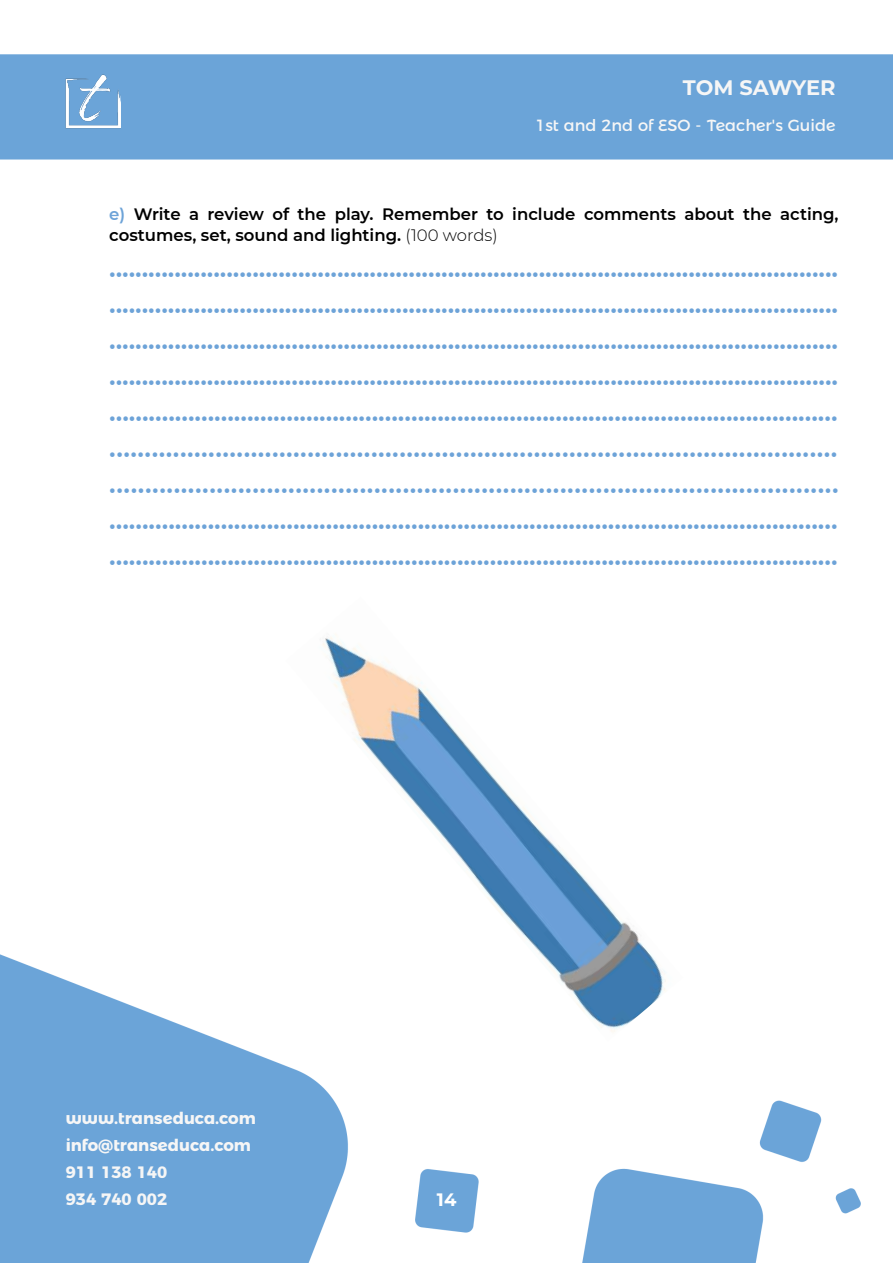
<style>
.page{position:relative;width:893px;height:1263px;background:#fff}
.page>*{position:absolute;margin:0;border:0;box-sizing:border-box;transform-origin:0 0}
.t1{font:600 27px/36px "Montserrat";color:#6da3d8;text-align:justify}
.t2{font:700 21px "Montserrat";letter-spacing:-.005em;color:#f6f6f6}
.t3{font:700 18px "Montserrat";color:#fff}
.t4{font:600 16.5px/21px "Montserrat";color:#000}
.t5{font:700 16.5px/27px "Montserrat Alternates";color:#f6f6f6}
.t6{font:16.2px "Montserrat Alternates";color:#f6f6f6}
.s1{color:#6da3d8}
.s2{font-weight:300}
</style>
<div class="page">
<img style="left:0;top:54px;width:893px;height:1209px">
<img style="left:66px;top:74px;width:55px;height:66px">
<img style="left:285px;top:597px;width:398px;height:444px">
<p class="t2" style="left:683px;top:72px;width:154px">TOM SAWYER</p>
<p class="t6" style="left:535px;top:112px;width:302px">1st and 2nd of ESO - Teacher's Guide</p>
<p class="t4" style="left:109px;top:203px;width:731px"><span class="s1">e)</span> Write a review of the play. Remember to include comments about the acting, costumes, set, sound and lighting. <span class="s2">(100 words)</span></p>
<p class="t1" style="left:109px;top:248px;width:731px">................................................................................................................ ................................................................................................................ ................................................................................................................ ................................................................................................................ ............................................................................................................... ....................................................................................................... ...................................................................................................... ............................................................................................................... ...............................................................................................................</p>
<p class="t5" style="left:66px;top:1103px;width:192px">www.transeduca.com info@transeduca.com<br>911 138 140<br>934 740 002</p>
<p class="t3" style="left:437px;top:1186px;width:21px">14</p>
</div>
